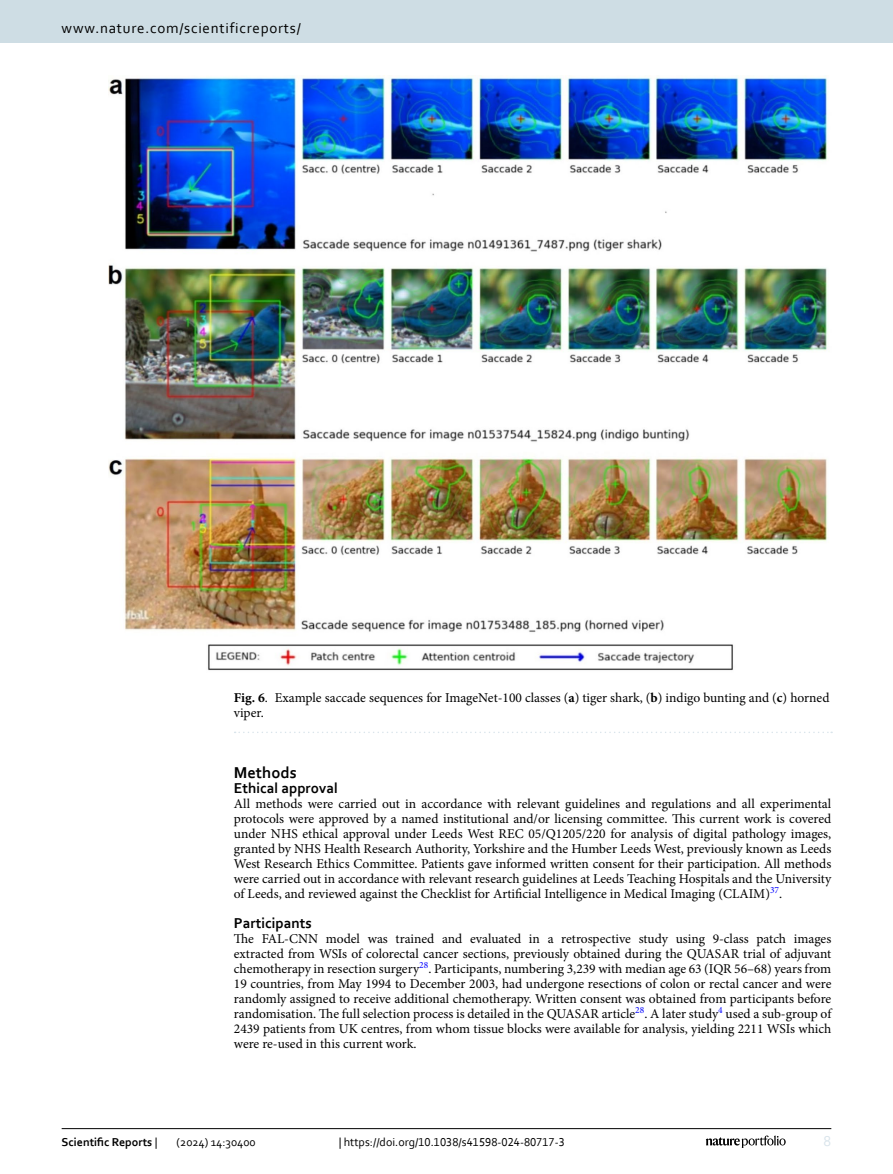
<style>
.page{position:relative;width:893px;height:1174px;background:#fff}
.page>*{position:absolute;margin:0;border:0;box-sizing:border-box;transform-origin:0 0}
.Head_1{font:700 16.5px "Corbel";color:#000}
.t1{font:15px "Corbel";letter-spacing:.05em;color:#000}
.Head_2_After_1{font:700 15px "Corbel";color:#000}
.Head_2{font:700 15px "Corbel";color:#000}
.t2{font:15px "Corbel";color:#d9e4eb}
.Body_Text{font:13.5px/15px "Minion Pro";color:#000;text-align:justify}
.Figure_Caption{font:13.5px/15px "Minion Pro";color:#000}
.t3{font:12px "Corbel";color:#000}
.t4{font:700 12px "Corbel";color:#000}
.s1{font-weight:700}
.s2{font-weight:400}
</style>
<div class="page">
<img style="left:108px;top:77px;width:720px;height:594px">
<svg style="left:235px;top:731px;width:597px;height:2px"></svg>
<hr style="left:62px;top:1128px;width:769px;height:1px;background:#000">
<svg style="left:706px;top:1135px;width:80px;height:12px"></svg>
<div style="left:0;top:0;width:893px;height:43px;background:#cedde4"></div>
<p class="t1" style="left:62px;top:18px;width:241px">www.nature.com/scientificreports/</p>
<p class="Figure_Caption" style="left:234px;top:690px;width:597px"><span class="s1">Fig. 6</span>. Example saccade sequences for ImageNet-100 classes (<span class="s1">a</span>) tiger shark, (<span class="s1">b</span>) indigo bunting and (<span class="s1">c</span>) horned viper.</p>
<p class="Head_1" style="left:234px;top:761px;width:64px">Methods</p>
<p class="Head_2_After_1" style="left:234px;top:778px;width:106px">Ethical approval</p>
<p class="Body_Text" style="left:234px;top:795px;width:599px">All methods were carried out in accordance with relevant guidelines and regulations and all experimental protocols were approved by a named institutional and/or licensing committee. This current work is covered under NHS ethical approval under Leeds West REC 05/Q1205/220 for analysis of digital pathology images, granted by NHS Health Research Authority, Yorkshire and the Humber Leeds West, previously known as Leeds West Research Ethics Committee. Patients gave informed written consent for their participation. All methods were carried out in accordance with relevant research guidelines at Leeds Teaching Hospitals and the University of Leeds, and reviewed against the Checklist for Artificial Intelligence in Medical Imaging (CLAIM)<sup>37</sup>.</p>
<p class="Head_2" style="left:234px;top:913px;width:80px">Participants</p>
<p class="Body_Text" style="left:234px;top:930px;width:599px">The FAL-CNN model was trained and evaluated in a retrospective study using 9-class patch images extracted from WSIs of colorectal cancer sections, previously obtained during the QUASAR trial of adjuvant chemotherapy in resection surgery<sup>28</sup>. Participants, numbering 3,239 with median age 63 (IQR 56–68) years from 19 countries, from May 1994 to December 2003, had undergone resections of colon or rectal cancer and were randomly assigned to receive additional chemotherapy. Written consent was obtained from participants before randomisation. The full selection process is detailed in the QUASAR article<sup>28</sup>. A later study<sup>4</sup> used a sub-group of 2439 patients from UK centres, from whom tissue blocks were available for analysis, yielding 2211 WSIs which were re-used in this current work.</p>
<p class="t4" style="left:62px;top:1134px;width:97px">Scientific Reports <span class="s2">|</span></p>
<p class="t3" style="left:177px;top:1134px;width:81px">(2024) 14:30400</p>
<p class="t3" style="left:339px;top:1134px;width:228px">| https://doi.org/10.1038/s41598-024-80717-3</p>
<p class="t2" style="left:824px;top:1132px;width:9px">8</p>
</div>
